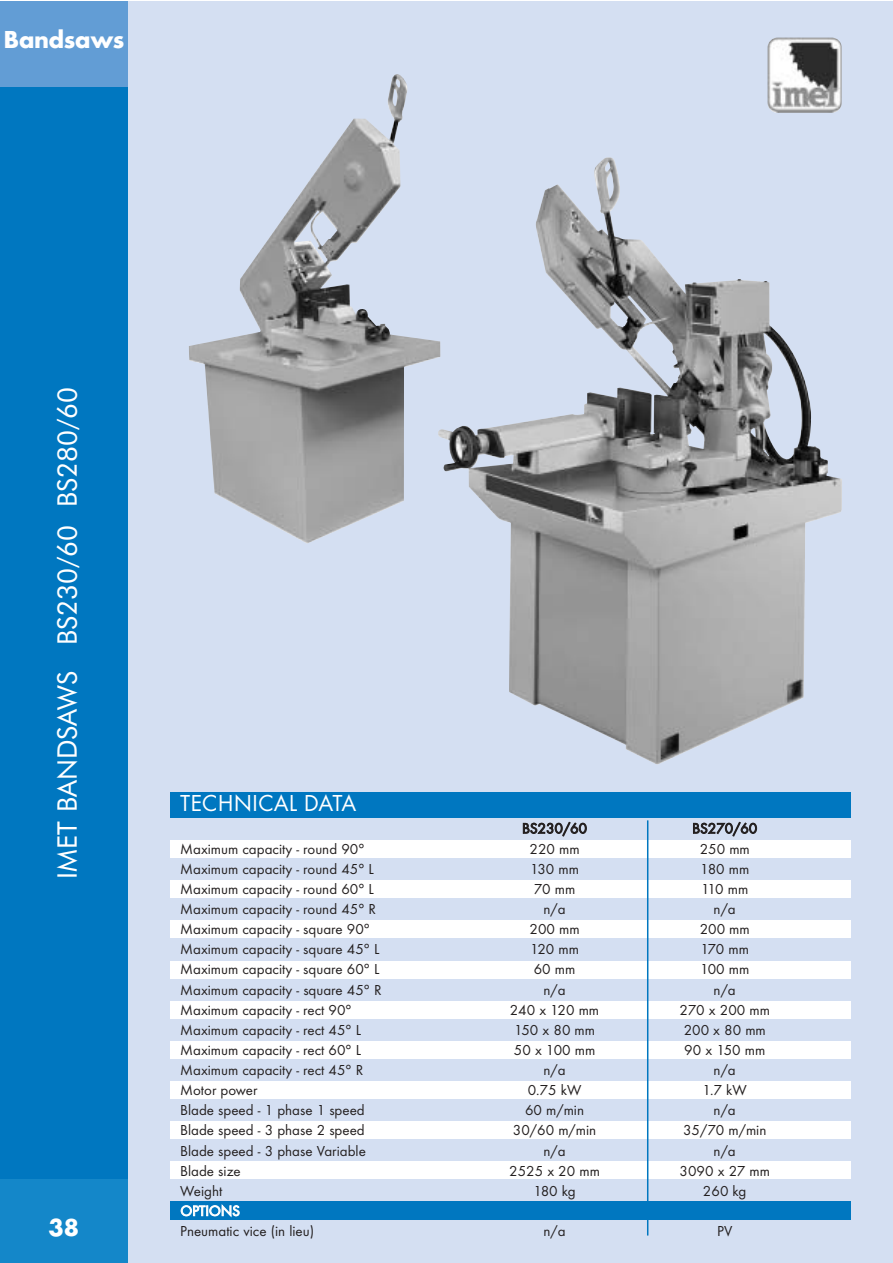
<style>
.page{position:relative;width:893px;height:1263px;background:#fff}
.page>*{position:absolute;margin:0;border:0;box-sizing:border-box;transform-origin:0 0}
.t1{font:27px "Futura BT";color:#fff}
.t2{font:700 25.5px "Futura T";letter-spacing:-.02em;color:#fff}
.t3{font:24px "Futura T";color:#fff}
.t4{font:15px "Futura T";color:#231f1f}
.t5{font:15px "Futura T";letter-spacing:-.005em;color:#fff}
</style>
<div class="page">
<div style="left:0;top:2px;width:892px;height:1261px;background:#d4dff2"></div>
<div style="left:0;top:2px;width:128px;height:1261px;background:#0077c0"></div>
<div style="left:0;top:1179px;width:128px;height:84px;background:#1487c9"></div>
<div style="left:0;top:2px;width:128px;height:85px;background:#629dd5"></div>
<div style="left:170px;top:1201px;width:680px;height:19px;background:#0077c0"></div>
<div style="left:170px;top:792px;width:680px;height:26px;background:#0077c0"></div>
<div style="left:170px;top:840px;width:680px;height:18px;background:#fff"></div>
<div style="left:170px;top:880px;width:680px;height:18px;background:#fff"></div>
<div style="left:170px;top:921px;width:680px;height:17px;background:#fff"></div>
<div style="left:170px;top:961px;width:680px;height:17px;background:#fff"></div>
<div style="left:170px;top:1001px;width:680px;height:18px;background:#fff"></div>
<div style="left:170px;top:1041px;width:680px;height:18px;background:#fff"></div>
<div style="left:170px;top:1081px;width:680px;height:18px;background:#fff"></div>
<div style="left:170px;top:1121px;width:680px;height:18px;background:#fff"></div>
<div style="left:170px;top:1162px;width:680px;height:17px;background:#fff"></div>
<img style="left:189px;top:74px;width:249px;height:470px">
<hr style="left:647px;top:820px;width:1px;height:416px;background:#0077c0">
<img style="left:438px;top:157px;width:404px;height:608px">
<img style="left:767px;top:38px;width:74px;height:75px;border-radius:10px">
<h2 class="t2" style="left:3px;top:29px;width:122px">Bandsaws</h2>
<h1 class="t1" style="left:57px;top:879px;width:493px;rotate:-90deg">IMET BANDSAWS BS230/60 BS280/60</h1>
<h2 class="t2" style="left:48px;top:1217px;width:32px">38</h2>
<h3 class="t3" style="left:180px;top:793px;width:178px">TECHNICAL DATA</h3>
<p class="t4" style="left:522px;top:822px;width:67px">BS230/60</p>
<p class="t4" style="left:692px;top:822px;width:67px">BS270/60</p>
<p class="t4" style="left:180px;top:842px;width:186px">Maximum capacity - round 90°</p>
<p class="t4" style="left:529px;top:842px;width:52px">220 mm</p>
<p class="t4" style="left:699px;top:842px;width:52px">250 mm</p>
<p class="t4" style="left:180px;top:862px;width:195px">Maximum capacity - round 45° L</p>
<p class="t4" style="left:530px;top:862px;width:50px">130 mm</p>
<p class="t4" style="left:700px;top:862px;width:50px">180 mm</p>
<p class="t4" style="left:180px;top:882px;width:195px">Maximum capacity - round 60° L</p>
<p class="t4" style="left:533px;top:882px;width:43px">70 mm</p>
<p class="t4" style="left:701px;top:882px;width:49px">110 mm</p>
<p class="t4" style="left:180px;top:902px;width:197px">Maximum capacity - round 45° R</p>
<p class="t4" style="left:543px;top:902px;width:24px">n/a</p>
<p class="t4" style="left:713px;top:902px;width:24px">n/a</p>
<p class="t4" style="left:180px;top:923px;width:191px">Maximum capacity - square 90°</p>
<p class="t4" style="left:529px;top:923px;width:52px">200 mm</p>
<p class="t4" style="left:699px;top:923px;width:52px">200 mm</p>
<p class="t4" style="left:180px;top:943px;width:201px">Maximum capacity - square 45° L</p>
<p class="t4" style="left:530px;top:943px;width:50px">120 mm</p>
<p class="t4" style="left:700px;top:943px;width:50px">170 mm</p>
<p class="t4" style="left:180px;top:963px;width:201px">Maximum capacity - square 60° L</p>
<p class="t4" style="left:533px;top:963px;width:43px">60 mm</p>
<p class="t4" style="left:700px;top:963px;width:51px">100 mm</p>
<p class="t4" style="left:180px;top:983px;width:203px">Maximum capacity - square 45° R</p>
<p class="t4" style="left:543px;top:983px;width:24px">n/a</p>
<p class="t4" style="left:713px;top:983px;width:24px">n/a</p>
<p class="t4" style="left:180px;top:1003px;width:173px">Maximum capacity - rect 90°</p>
<p class="t4" style="left:510px;top:1003px;width:91px">240 x 120 mm</p>
<p class="t4" style="left:679px;top:1003px;width:92px">270 x 200 mm</p>
<p class="t4" style="left:180px;top:1023px;width:182px">Maximum capacity - rect 45° L</p>
<p class="t4" style="left:514px;top:1023px;width:82px">150 x 80 mm</p>
<p class="t4" style="left:683px;top:1023px;width:84px">200 x 80 mm</p>
<p class="t4" style="left:180px;top:1043px;width:182px">Maximum capacity - rect 60° L</p>
<p class="t4" style="left:514px;top:1043px;width:83px">50 x 100 mm</p>
<p class="t4" style="left:684px;top:1043px;width:82px">90 x 150 mm</p>
<p class="t4" style="left:180px;top:1063px;width:185px">Maximum capacity - rect 45° R</p>
<p class="t4" style="left:543px;top:1063px;width:24px">n/a</p>
<p class="t4" style="left:713px;top:1063px;width:24px">n/a</p>
<p class="t4" style="left:180px;top:1084px;width:79px">Motor power</p>
<p class="t4" style="left:527px;top:1084px;width:55px">0.75 kW</p>
<p class="t4" style="left:702px;top:1084px;width:46px">1.7 kW</p>
<p class="t4" style="left:180px;top:1104px;width:186px">Blade speed - 1 phase 1 speed</p>
<p class="t4" style="left:525px;top:1104px;width:60px">60 m/min</p>
<p class="t4" style="left:713px;top:1104px;width:24px">n/a</p>
<p class="t4" style="left:180px;top:1124px;width:186px">Blade speed - 3 phase 2 speed</p>
<p class="t4" style="left:513px;top:1124px;width:85px">30/60 m/min</p>
<p class="t4" style="left:683px;top:1124px;width:85px">35/70 m/min</p>
<p class="t4" style="left:180px;top:1144px;width:187px">Blade speed - 3 phase Variable</p>
<p class="t4" style="left:543px;top:1144px;width:24px">n/a</p>
<p class="t4" style="left:713px;top:1144px;width:24px">n/a</p>
<p class="t4" style="left:180px;top:1164px;width:62px">Blade size</p>
<p class="t4" style="left:509px;top:1164px;width:92px">2525 x 20 mm</p>
<p class="t4" style="left:679px;top:1164px;width:92px">3090 x 27 mm</p>
<p class="t4" style="left:180px;top:1184px;width:44px">Weight</p>
<p class="t4" style="left:533px;top:1184px;width:44px">180 kg</p>
<p class="t4" style="left:703px;top:1184px;width:45px">260 kg</p>
<p class="t5" style="left:180px;top:1204px;width:61px">OPTIONS</p>
<p class="t4" style="left:180px;top:1224px;width:135px">Pneumatic vice (in lieu)</p>
<p class="t4" style="left:543px;top:1224px;width:24px">n/a</p>
<p class="t4" style="left:717px;top:1224px;width:17px">PV</p>
</div>
